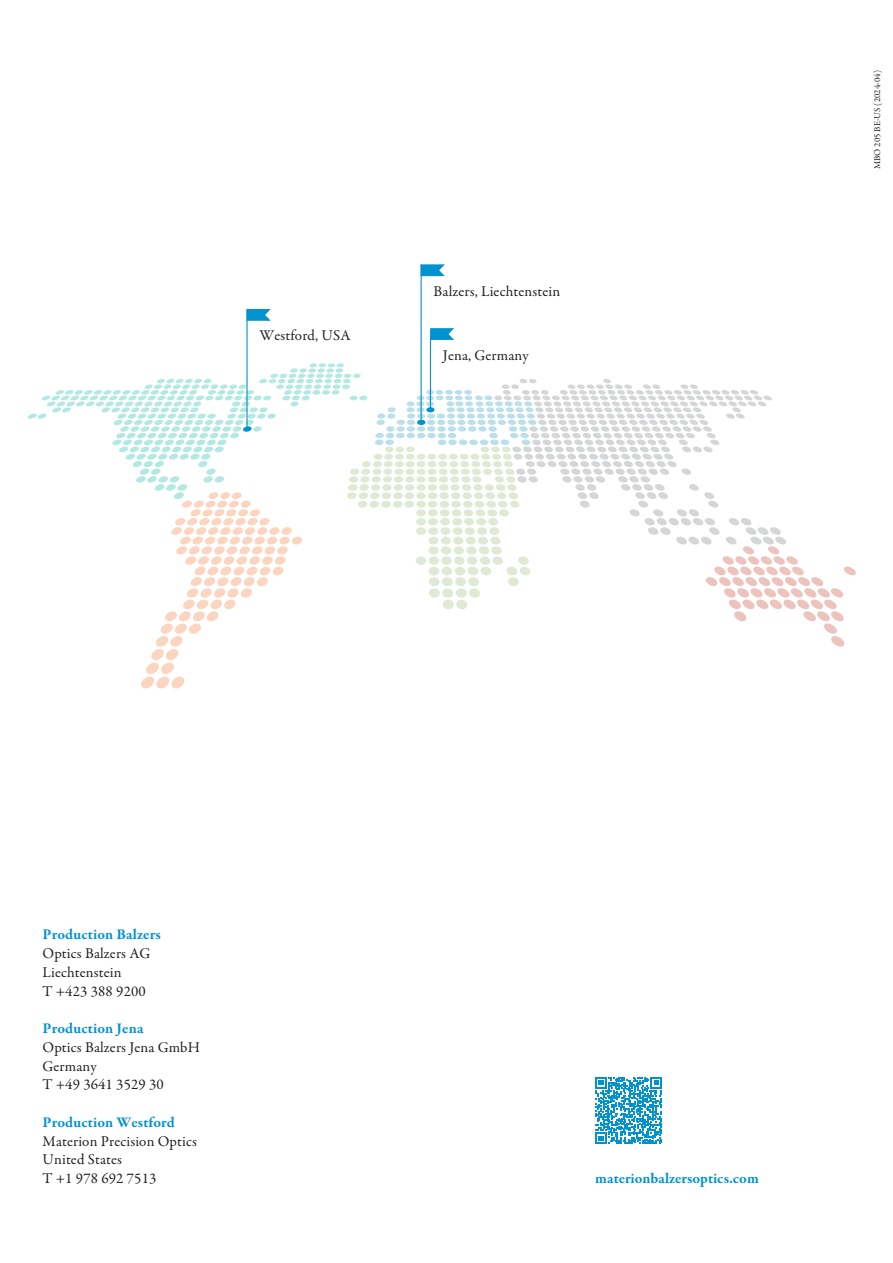
<style>
.page{position:relative;width:893px;height:1263px;background:#fff}
.page>*{position:absolute;margin:0;border:0;box-sizing:border-box;transform-origin:0 0}
.t1{font:15px/18.8px "Garamond Premr Pro";letter-spacing:.01em;color:#231f20}
.t2{font:700 15px "Garamond Premr Pro";letter-spacing:.01em;color:#0093d0}
.t3{font:9px "Garamond Premr Pro";color:#231f20}
</style>
<div class="page">
<svg style="left:28px;top:363px;width:333px;height:128px"></svg>
<svg style="left:502px;top:379px;width:284px;height:165px"></svg>
<svg style="left:347px;top:390px;width:189px;height:219px"></svg>
<svg style="left:706px;top:546px;width:150px;height:101px"></svg>
<svg style="left:141px;top:492px;width:161px;height:196px"></svg>
<svg style="left:243px;top:426px;width:9px;height:6px"></svg>
<div style="left:407px;top:413px;width:8px;height:6px;background:#bce0ea;border-radius:50%"></div>
<div style="left:417px;top:426px;width:8px;height:6px;background:#bce0ea;border-radius:50%"></div>
<svg style="left:638px;top:501px;width:10px;height:7px"></svg>
<svg style="left:661px;top:446px;width:9px;height:6px"></svg>
<div style="left:426px;top:407px;width:9px;height:5px;background:#0093d3;border-radius:50%"></div>
<div style="left:417px;top:420px;width:8px;height:5px;background:#0093d3;border-radius:50%"></div>
<svg style="left:595px;top:1077px;width:67px;height:67px"></svg>
<hr style="left:246px;top:309px;width:2px;height:119px;background:#0093d0">
<svg style="left:247px;top:309px;width:24px;height:12px"></svg>
<hr style="left:421px;top:264px;width:1px;height:157px;background:#0093d0">
<svg style="left:421px;top:264px;width:24px;height:12px"></svg>
<hr style="left:430px;top:335px;width:1px;height:74px;background:#0093d0">
<svg style="left:430px;top:328px;width:24px;height:12px"></svg>
<p class="t1" style="left:259px;top:327px;width:93px">Westford, USA</p>
<p class="t1" style="left:434px;top:282px;width:128px">Balzers, Liechtenstein</p>
<p class="t1" style="left:443px;top:346px;width:87px">Jena, Germany</p>
<p class="t3" style="left:872px;top:169px;width:100px;rotate:-90deg">MBO 205 BE-US (2024-04)</p>
<p class="t2" style="left:43px;top:925px;width:120px">Production Balzers</p>
<p class="t1" style="left:43px;top:944px;width:109px">Optics Balzers AG<br>Liechtenstein<br>T +423 388 9200</p>
<p class="t2" style="left:43px;top:1019px;width:102px">Production Jena</p>
<p class="t1" style="left:43px;top:1038px;width:159px">Optics Balzers Jena GmbH<br>Germany<br>T +49 3641 3529 30</p>
<p class="t2" style="left:43px;top:1113px;width:134px">Production Westford</p>
<p class="t1" style="left:43px;top:1132px;width:156px">Materion Precision Optics<br>United States<br>T +1 978 692 7513</p>
<p class="t2" style="left:595px;top:1169px;width:165px">materionbalzersoptics.com</p>
</div>
